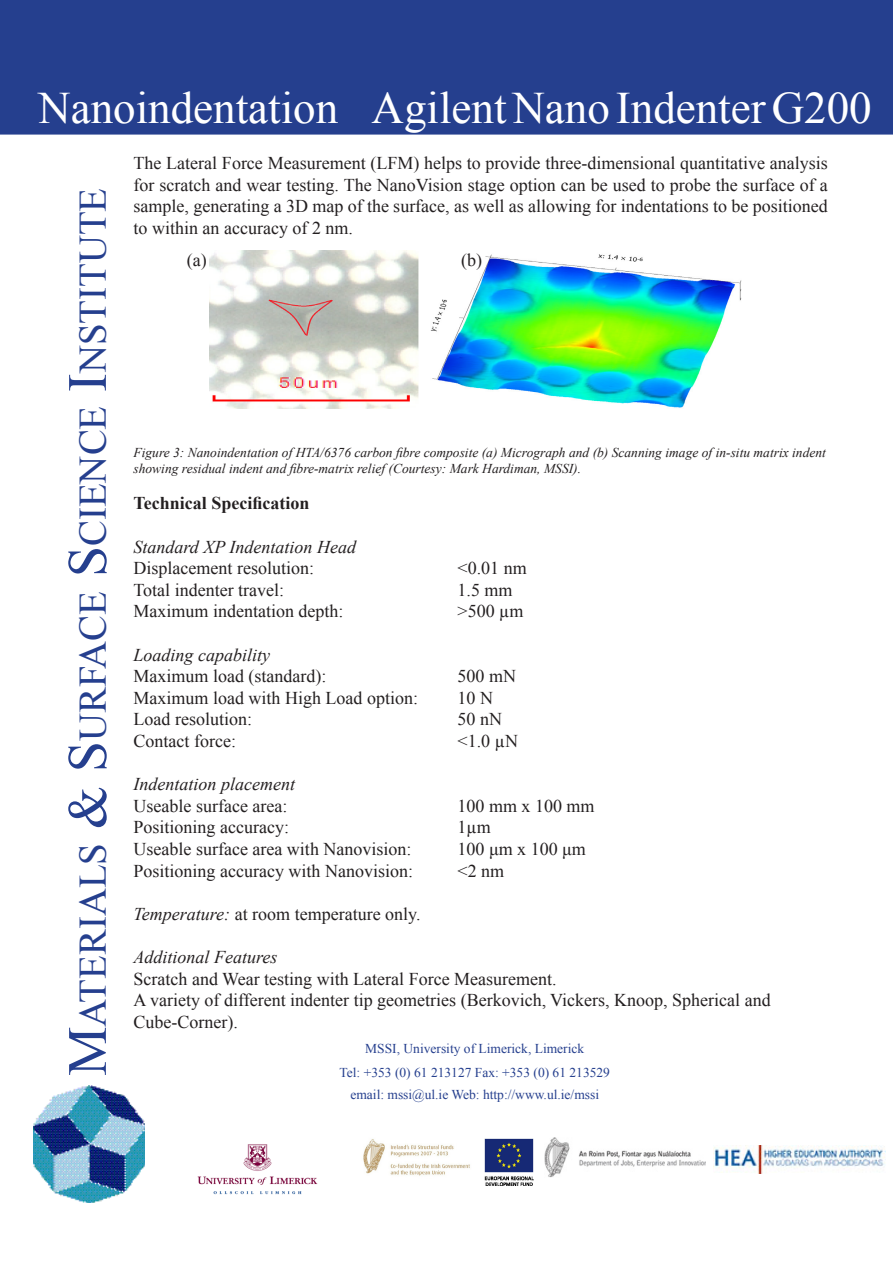
<style>
.page{position:relative;width:893px;height:1263px;background:#fff}
.page>*{position:absolute;margin:0;border:0;box-sizing:border-box;transform-origin:0 0}
.t1{font:45px "Times New Roman";color:#fff}
.t2{font:38.85px "Times New Roman";color:#253f8e}
.t3{font:18px/21.6px "Times New Roman";color:#231f20;text-align:justify}
.t4{font:italic 18px "Times New Roman";color:#231f20}
.t5{font:700 18px "Times New Roman";color:#231f20}
.t6{font:italic 13.5px/16.2px "Times New Roman";color:#231f20}
.t7{font:13.5px "Times New Roman";color:#253f8e}
.s1{font-size:55.5px}
.s2{font-style:italic}
</style>
<div class="page">
<div style="left:0;top:0;width:893px;height:135px;background:#253f8e"></div>
<img style="left:34px;top:1085px;width:111px;height:117px">
<img style="left:485px;top:1139px;width:48px;height:47px">
<img style="left:363px;top:1139px;width:107px;height:37px">
<img style="left:197px;top:1144px;width:121px;height:51px">
<img style="left:544px;top:1138px;width:161px;height:40px">
<img style="left:210px;top:251px;width:532px;height:158px">
<img style="left:714px;top:1145px;width:171px;height:28px">
<p class="t1" style="left:38px;top:78px;width:835px">Nanoindentation Agilent Nano Indenter G200</p>
<p class="t2" style="left:67px;top:1076px;width:889px;rotate:-90deg"><span class="s1">M</span>aterials <span class="s1">&amp; S</span> urface <span class="s1">S</span> cience <span class="s1">I</span>nstitute</p>
<p class="t3" style="left:134px;top:152px;width:696px">The Lateral Force Measurement (LFM) helps to provide three-dimensional quantitative analysis for scratch and wear testing. The NanoVision stage option can be used to probe the surface of a sample, generating a 3D map of the surface, as well as allowing for indentations to be positioned to within an accuracy of 2 nm.</p>
<p class="t3" style="left:187px;top:249px;width:21px">(a)</p>
<p class="t3" style="left:461px;top:249px;width:22px">(b)</p>
<p class="t6" style="left:134px;top:444px;width:694px">Figure 3: Nanoindentation of HTA/6376 carbon fibre composite (a) Micrograph and (b) Scanning image of in-situ matrix indent showing residual indent and fibre-matrix relief (Courtesy: Mark Hardiman, MSSI).</p>
<p class="t5" style="left:134px;top:491px;width:177px">Technical Specification</p>
<p class="t4" style="left:134px;top:534px;width:224px">Standard XP Indentation Head</p>
<p class="t3" style="left:134px;top:557px;width:182px">Displacement resolution:</p>
<p class="t3" style="left:458px;top:557px;width:71px">&lt;0.01 nm</p>
<p class="t3" style="left:134px;top:579px;width:152px">Total indenter travel:</p>
<p class="t3" style="left:458px;top:579px;width:57px">1.5 mm</p>
<p class="t3" style="left:134px;top:600px;width:212px">Maximum indentation depth:</p>
<p class="t3" style="left:458px;top:600px;width:68px">&gt;500 µm</p>
<p class="t4" style="left:134px;top:642px;width:138px">Loading capability</p>
<p class="t3" style="left:134px;top:665px;width:194px">Maximum load (standard):</p>
<p class="t3" style="left:458px;top:665px;width:60px">500 mN</p>
<p class="t3" style="left:134px;top:687px;width:286px">Maximum load with High Load option:</p>
<p class="t3" style="left:458px;top:687px;width:37px">10 N</p>
<p class="t3" style="left:134px;top:708px;width:120px">Load resolution:</p>
<p class="t3" style="left:458px;top:708px;width:46px">50 nN</p>
<p class="t3" style="left:134px;top:730px;width:104px">Contact force:</p>
<p class="t3" style="left:458px;top:730px;width:62px">&lt;1.0 µN</p>
<p class="t4" style="left:134px;top:772px;width:163px">Indentation placement</p>
<p class="t3" style="left:134px;top:795px;width:155px">Useable surface area:</p>
<p class="t3" style="left:458px;top:795px;width:139px">100 mm x 100 mm</p>
<p class="t3" style="left:134px;top:816px;width:157px">Positioning accuracy:</p>
<p class="t3" style="left:458px;top:816px;width:35px">1µm</p>
<p class="t3" style="left:134px;top:838px;width:279px">Useable surface area with Nanovision:</p>
<p class="t3" style="left:458px;top:838px;width:130px">100 μm x 100 μm</p>
<p class="t3" style="left:134px;top:859px;width:281px">Positioning accuracy with Nanovision:</p>
<p class="t3" style="left:458px;top:859px;width:48px">&lt;2 nm</p>
<p class="t3" style="left:134px;top:903px;width:288px"><span class="s2">Temperature:</span> at room temperature only.</p>
<p class="t4" style="left:134px;top:945px;width:145px">Additional Features</p>
<p class="t3" style="left:134px;top:967px;width:425px">Scratch and Wear testing with Lateral Force Measurement.</p>
<p class="t3" style="left:134px;top:989px;width:639px">A variety of different indenter tip geometries (Berkovich, Vickers, Knoop, Spherical and</p>
<p class="t3" style="left:134px;top:1011px;width:106px">Cube-Corner).</p>
<p class="t7" style="left:365px;top:1039px;width:220px">MSSI, University of Limerick, Limerick</p>
<p class="t7" style="left:340px;top:1064px;width:272px">Tel: +353 (0) 61 213127 Fax: +353 (0) 61 213529</p>
<p class="t7" style="left:350px;top:1085px;width:250px">email: mssi@ul.ie Web: http://www.ul.ie/mssi</p>
</div>
